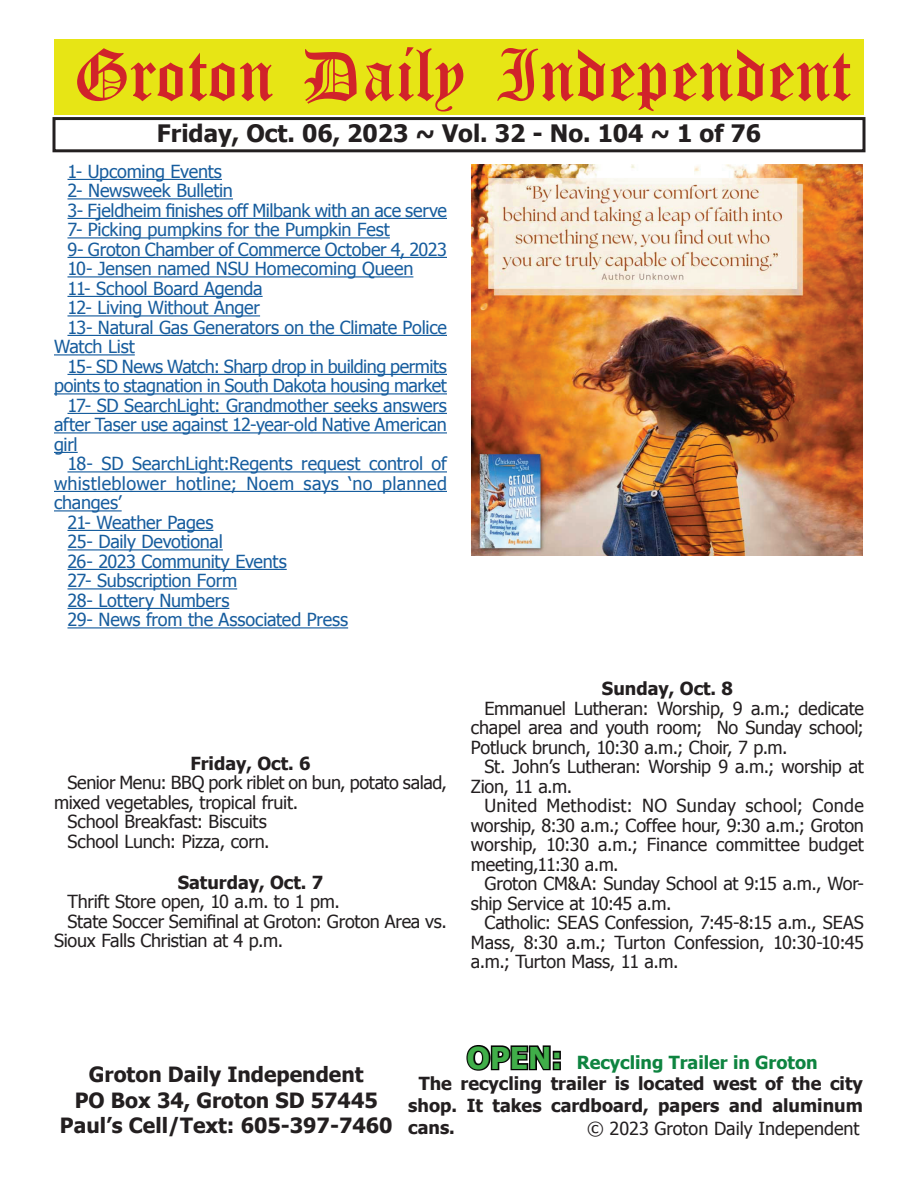
<style>
.page{position:relative;width:918px;height:1188px;background:#fff}
.page>*{position:absolute;margin:0;border:0;box-sizing:border-box;transform-origin:0 0}
.t1{font:54px "Old English Five";color:#d1232a}
.t2{font:700 24px "Tahoma";color:#231f20}
.t3{font:700 21px/25.2px "Tahoma";color:#231f20;text-align:center}
.t4{font:18px/19.5px "Tahoma";letter-spacing:-.01em;color:#231f20;text-align:justify}
.t5{font:18px "Tahoma";letter-spacing:-.015em;color:#175d9e}
.t6{font:700 18px "Tahoma";color:#231f20}
.t7{font:18px "Tahoma";letter-spacing:.02em;color:#175d9e}
.t8{font:700 18px "Tahoma";color:#0e8440}
.s1{font-size:30px;color:#040503}
</style>
<div class="page">
<div style="left:52px;top:117px;width:814px;height:35px;border:3px solid #231f20"></div>
<div style="left:54px;top:40px;width:810px;height:75px;background:#e7e515"></div>
<img style="left:471px;top:164px;width:391px;height:392px">
<hr style="left:68px;top:179px;width:154px;height:1px;background:#175d9e">
<hr style="left:68px;top:198px;width:165px;height:1px;background:#175d9e">
<hr style="left:68px;top:218px;width:379px;height:1px;background:#175d9e">
<hr style="left:68px;top:237px;width:322px;height:1px;background:#175d9e">
<hr style="left:68px;top:257px;width:379px;height:1px;background:#175d9e">
<hr style="left:68px;top:276px;width:345px;height:1px;background:#175d9e">
<hr style="left:68px;top:296px;width:195px;height:1px;background:#175d9e">
<hr style="left:68px;top:315px;width:192px;height:1px;background:#175d9e">
<hr style="left:68px;top:335px;width:379px;height:1px;background:#175d9e">
<hr style="left:54px;top:354px;width:81px;height:1px;background:#175d9e">
<hr style="left:68px;top:374px;width:379px;height:1px;background:#175d9e">
<hr style="left:54px;top:393px;width:393px;height:1px;background:#175d9e">
<hr style="left:68px;top:413px;width:379px;height:1px;background:#175d9e">
<hr style="left:54px;top:432px;width:393px;height:1px;background:#175d9e">
<svg style="left:54px;top:452px;width:24px;height:1px"></svg>
<hr style="left:68px;top:471px;width:379px;height:1px;background:#175d9e">
<hr style="left:54px;top:491px;width:393px;height:1px;background:#175d9e">
<hr style="left:54px;top:510px;width:68px;height:1px;background:#175d9e">
<hr style="left:68px;top:530px;width:145px;height:1px;background:#175d9e">
<hr style="left:68px;top:549px;width:155px;height:1px;background:#175d9e">
<hr style="left:68px;top:569px;width:219px;height:1px;background:#175d9e">
<hr style="left:68px;top:588px;width:169px;height:1px;background:#175d9e">
<hr style="left:68px;top:608px;width:161px;height:1px;background:#175d9e">
<hr style="left:68px;top:627px;width:280px;height:1px;background:#175d9e">
<h1 class="t1" style="left:73px;top:50px;width:779px">Groton Daily Independent</h1>
<h2 class="t2" style="left:157px;top:116px;width:606px">Friday, Oct. 06, 2023 ~ Vol. 32 - No. 104 ~ 1 of 76</h2>
<p class="t5" style="left:68px;top:159px;width:156px">1- Upcoming Events</p>
<p class="t5" style="left:68px;top:179px;width:167px">2- Newsweek Bulletin</p>
<p class="t5" style="left:68px;top:198px;width:381px">3- Fjeldheim finishes off Milbank with an ace serve</p>
<p class="t5" style="left:68px;top:218px;width:324px">7- Picking pumpkins for the Pumpkin Fest</p>
<p class="t5" style="left:68px;top:237px;width:381px">9- Groton Chamber of Commerce October 4, 2023</p>
<p class="t5" style="left:68px;top:257px;width:347px">10- Jensen named NSU Homecoming Queen</p>
<p class="t5" style="left:68px;top:276px;width:197px">11- School Board Agenda</p>
<p class="t5" style="left:68px;top:296px;width:194px">12- Living Without Anger</p>
<p class="t5" style="left:68px;top:315px;width:381px">13- Natural Gas Generators on the Climate Police</p>
<p class="t5" style="left:54px;top:335px;width:82px">Watch List</p>
<p class="t5" style="left:68px;top:354px;width:381px">15- SD News Watch: Sharp drop in building permits</p>
<p class="t5" style="left:54px;top:374px;width:394px">points to stagnation in South Dakota housing market</p>
<p class="t5" style="left:68px;top:393px;width:381px">17- SD SearchLight: Grandmother seeks answers</p>
<p class="t5" style="left:54px;top:413px;width:394px">after Taser use against 12-year-old Native American</p>
<p class="t5" style="left:54px;top:432px;width:25px">girl</p>
<p class="t5" style="left:68px;top:452px;width:381px">18- SD SearchLight:Regents request control of</p>
<p class="t7" style="left:54px;top:471px;width:395px">whistleblower hotline; Noem says ‘no planned</p>
<p class="t5" style="left:54px;top:491px;width:69px">changes’</p>
<p class="t5" style="left:68px;top:510px;width:147px">21- Weather Pages</p>
<p class="t5" style="left:68px;top:530px;width:157px">25- Daily Devotional</p>
<p class="t5" style="left:68px;top:549px;width:221px">26- 2023 Community Events</p>
<p class="t5" style="left:68px;top:569px;width:171px">27- Subscription Form</p>
<p class="t5" style="left:68px;top:588px;width:163px">28- Lottery Numbers</p>
<p class="t5" style="left:68px;top:608px;width:282px">29- News from the Associated Press</p>
<p class="t6" style="left:190px;top:751px;width:122px">Friday, Oct. 6</p>
<p class="t4" style="left:68px;top:772px;width:381px">Senior Menu: BBQ pork riblet on bun, potato salad,</p>
<p class="t4" style="left:54px;top:792px;width:246px">mixed vegetables, tropical fruit.</p>
<p class="t4" style="left:68px;top:811px;width:201px">School Breakfast: Biscuits</p>
<p class="t4" style="left:68px;top:831px;width:204px">School Lunch: Pizza, corn.</p>
<p class="t6" style="left:178px;top:870px;width:147px">Saturday, Oct. 7</p>
<p class="t4" style="left:68px;top:891px;width:274px">Thrift Store open, 10 a.m. to 1 pm.</p>
<p class="t4" style="left:68px;top:911px;width:381px">State Soccer Semifinal at Groton: Groton Area vs.</p>
<p class="t4" style="left:54px;top:930px;width:231px">Sioux Falls Christian at 4 p.m.</p>
<p class="t6" style="left:602px;top:676px;width:133px">Sunday, Oct. 8</p>
<p class="t4" style="left:471px;top:698px;width:395px;text-indent:14px">Emmanuel Lutheran: Worship, 9 a.m.; dedicate chapel area and youth room; No Sunday school; Potluck brunch, 10:30 a.m.; Choir, 7 p.m.</p>
<p class="t4" style="left:471px;top:756px;width:395px;text-indent:14px">St. John’s Lutheran: Worship 9 a.m.; worship at<br>Zion, 11 a.m.</p>
<p class="t4" style="left:471px;top:795px;width:395px;text-indent:14px">United Methodist: NO Sunday school; Conde worship, 8:30 a.m.; Coffee hour, 9:30 a.m.; Groton worship, 10:30 a.m.; Finance committee budget meeting,11:30 a.m.</p>
<p class="t4" style="left:471px;top:873px;width:394px;text-indent:14px">Groton CM&amp;A: Sunday School at 9:15 a.m., Wor&shy;ship Service at 10:45 a.m.</p>
<p class="t4" style="left:471px;top:912px;width:395px;text-indent:14px">Catholic: SEAS Confession, 7:45-8:15 a.m., SEAS Mass, 8:30 a.m.; Turton Confession, 10:30-10:45 a.m.; Turton Mass, 11 a.m.</p>
<p class="t3" style="left:60px;top:1061px;width:334px">Groton Daily Independent<br>PO Box 34, Groton SD 57445<br>Paul’s Cell/Text: 605-397-7460</p>
<p class="t8" style="left:467px;top:1050px;width:352px"><span class="s1">OPEN:</span> Recycling Trailer in Groton</p>
<p class="t6" style="left:419px;top:1071px;width:446px">The recycling trailer is located west of the city</p>
<p class="t6" style="left:408px;top:1093px;width:456px">shop. It takes cardboard, papers and aluminum</p>
<p class="t6" style="left:408px;top:1114px;width:48px">cans.</p>
<p class="t4" style="left:587px;top:1118px;width:274px">© 2023 Groton Daily Independent</p>
</div>
